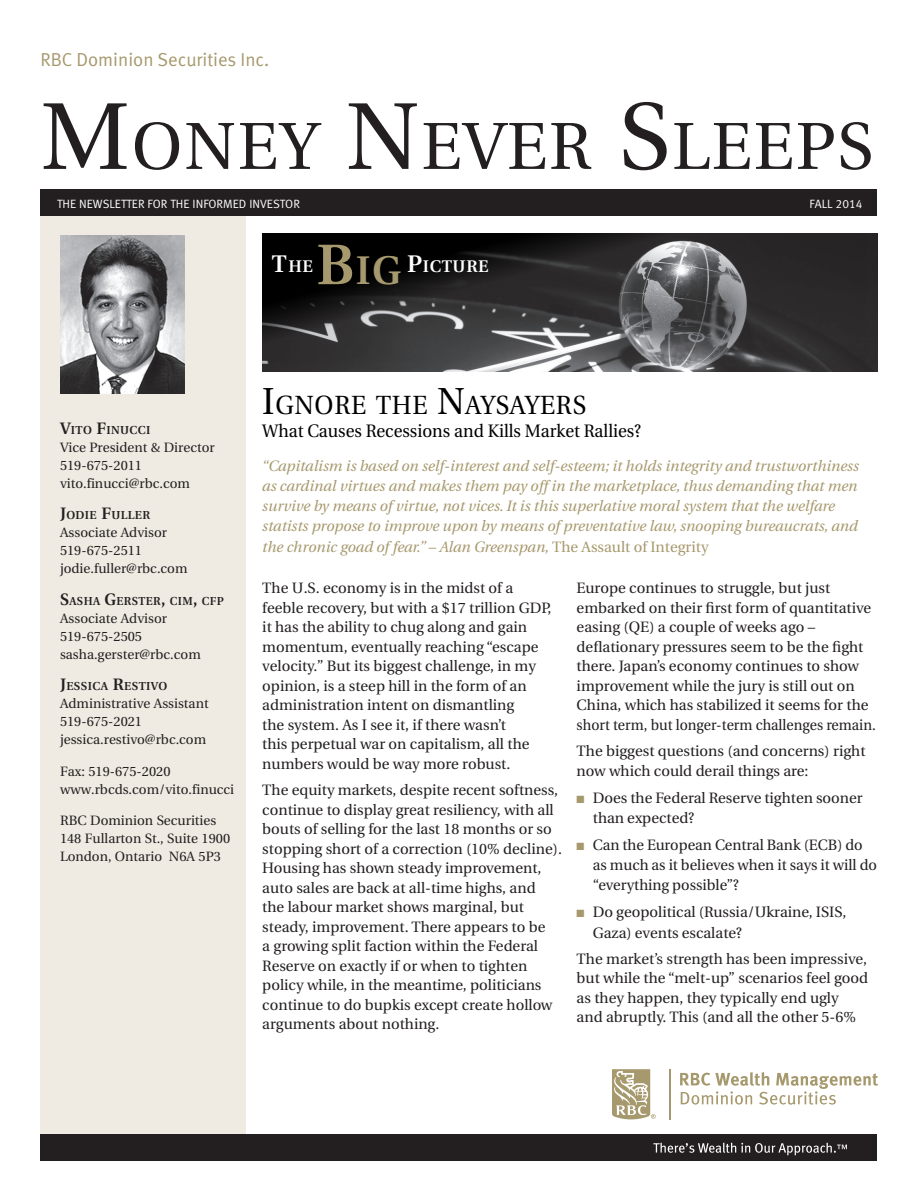
<style>
.page{position:relative;width:918px;height:1188px;background:#fff}
.page>*{position:absolute;margin:0;border:0;box-sizing:border-box;transform-origin:0 0}
.t1{font:94.65px "Utopia";color:#231f20}
.t2{font:66.3px "Utopia";letter-spacing:.03em;color:#231f20}
.Headline{font:600 39.9px "Utopia";color:#a7996e}
.t3{font:26.25px "Utopia";letter-spacing:.03em;color:#000;scale:.95 1}
.t4{font:18.75px "Meta Normal LF";color:#a7996e}
.t5{font:18px "Utopia";color:#000;scale:.95 1}
.subheads{font:600 16.8px "Utopia";letter-spacing:.03em;color:#fff}
.t6{font:15px/19.5px "Utopia";color:#231f20}
.t7{font:italic 15px/20.2px "Utopia";color:#a7996e}
.t8{font:13.5px/18px "Utopia";color:#231f20}
.front_gold_name{font:12px "Meta Normal LF";color:#fff}
.t9{font:600 11.55px "Utopia";letter-spacing:.03em;color:#231f20}
.s1{font-size:94.65px}
.s2{font-size:24px}
.s3{font-size:57px}
.s4{font-size:16.5px}
.s5{font-size:37.5px}
.s6{font-style:normal}
.s7{color:#a7996e}
</style>
<div class="page">
<img style="left:262px;top:233px;width:616px;height:139px">
<svg style="left:262px;top:233px;width:604px;height:130px;background:#373637"></svg>
<div style="left:40px;top:216px;width:206px;height:927px;background:#efebe2"></div>
<div style="left:40px;top:189px;width:838px;height:27px;background:#231f20"></div>
<div style="left:40px;top:1134px;width:838px;height:27px;background:#231f20"></div>
<svg style="left:653px;top:1143px;width:194px;height:12px"></svg>
<img style="left:60px;top:235px;width:125px;height:158px">
<svg style="left:612px;top:1069px;width:44px;height:50px"></svg>
<hr style="left:669px;top:1069px;width:2px;height:50px;background:#a7996e">
<svg style="left:680px;top:1072px;width:198px;height:33px"></svg>
<p class="t4" style="left:40px;top:49px;width:230px">RBC Dominion Securities Inc.</p>
<p class="t2" style="left:132px;top:110px;width:737px">ONEY <span class="s1">N</span>EVER <span class="s1">S</span>LEEPS</p>
<p class="t1" style="left:40px;top:85px;width:91px">M</p>
<p class="front_gold_name" style="left:57px;top:197px;width:244px">THE NEWSLETTER FOR THE INFORMED INVESTOR</p>
<p class="front_gold_name" style="left:810px;top:197px;width:54px">FALL 2014</p>
<p class="subheads" style="left:272px;top:257px;width:43px"><span class="s2">T</span>HE</p>
<p class="Headline" style="left:316px;top:248px;width:84px"><span class="s3">B</span>IG</p>
<p class="subheads" style="left:407px;top:257px;width:83px"><span class="s2">P</span>ICTURE</p>
<p class="t9" style="left:60px;top:423px;width:92px"><span class="s4">V</span>ITO <span class="s4">F</span>INUCCI</p>
<p class="t8" style="left:60px;top:438px;width:156px">Vice President &amp; Director<br>519-675-2011 vito.finucci@rbc.com</p>
<p class="t9" style="left:60px;top:509px;width:92px"><span class="s4">J</span>ODIE <span class="s4">F</span>ULLER</p>
<p class="t8" style="left:60px;top:524px;width:129px">Associate Advisor<br>519-675-2511 jodie.fuller@rbc.com</p>
<p class="t9" style="left:60px;top:594px;width:165px"><span class="s4">S</span>ASHA <span class="s4">G</span>ERSTER<span class="s4">,</span> CIM<span class="s4">,</span> CFP</p>
<p class="t8" style="left:60px;top:609px;width:142px">Associate Advisor<br>519-675-2505 sasha.gerster@rbc.com</p>
<p class="t9" style="left:60px;top:680px;width:109px"><span class="s4">J</span>ESSICA <span class="s4">R</span>ESTIVO</p>
<p class="t8" style="left:60px;top:695px;width:150px">Administrative Assistant<br>519-675-2021 jessica.restivo@rbc.com</p>
<p class="t8" style="left:60px;top:762px;width:176px">Fax: 519-675-2020 www.rbcds.com/vito.finucci</p>
<p class="t8" style="left:60px;top:812px;width:172px">RBC Dominion Securities<br>148 Fullarton St., Suite 1900<br>London, Ontario N6A 5P3</p>
<p class="t3" style="left:262px;top:391px;width:340px"><span class="s5">I</span>GNORE THE <span class="s5">N</span>AYSAYERS</p>
<p class="t5" style="left:262px;top:421px;width:400px">What Causes Recessions and Kills Market Rallies?</p>
<p class="t7" style="left:262px;top:456px;width:598px">“Capitalism is based on self-interest and self-esteem; it holds integrity and trustworthiness as cardinal virtues and makes them pay off in the marketplace, thus demanding that men survive by means of virtue, not vices. It is this superlative moral system that the welfare statists propose to improve upon by means of preventative law, snooping bureaucrats, and the chronic goad of fear.” – Alan Greenspan, <span class="s6">The Assault of Integrity</span></p>
<p class="t6" style="left:262px;top:579px;width:291px">The U.S. economy is in the midst of a feeble recovery, but with a $17 trillion GDP, it has the ability to chug along and gain momentum, eventually reaching “escape velocity.” But its biggest challenge, in my opinion, is a steep hill in the form of an administration intent on dismantling<br>the system. As I see it, if there wasn’t<br>this perpetual war on capitalism, all the numbers would be way more robust.</p>
<p class="t6" style="left:262px;top:781px;width:301px">The equity markets, despite recent softness, continue to display great resiliency, with all bouts of selling for the last 18 months or so stopping short of a correction (10% decline).<br>Housing has shown steady improvement, auto sales are back at all-time highs, and<br>the labour market shows marginal, but steady, improvement. There appears to be<br>a growing split faction within the Federal Reserve on exactly if or when to tighten policy while, in the meantime, politicians continue to do bupkis except create hollow arguments about nothing.</p>
<p class="t6" style="left:577px;top:579px;width:301px">Europe continues to struggle, but just embarked on their first form of quantitative easing (QE) a couple of weeks ago – deflationary pressures seem to be the fight there. Japan’s economy continues to show improvement while the jury is still out on China, which has stabilized it seems for the short term, but longer-term challenges remain.</p>
<p class="t6" style="left:577px;top:742px;width:290px">The biggest questions (and concerns) right now which could derail things are:</p>
<p class="t6" style="left:593px;top:788px;width:271px;line-height:20.2px;text-indent:-16px"><span class="s7">■</span> Does the Federal Reserve tighten sooner than expected?</p>
<p class="t6" style="left:593px;top:835px;width:286px;line-height:20.2px;text-indent:-16px"><span class="s7">■</span> Can the European Central Bank (ECB) do as much as it believes when it says it will do “everything possible”?</p>
<p class="t6" style="left:593px;top:902px;width:255px;line-height:20.2px;text-indent:-16px"><span class="s7">■</span> Do geopolitical (Russia/Ukraine, ISIS,<br>Gaza) events escalate?</p>
<p class="t6" style="left:577px;top:949px;width:293px">The market’s strength has been impressive, but while the “melt-up” scenarios feel good as they happen, they typically end ugly and abruptly. This (and all the other 5-6%</p>
</div>
